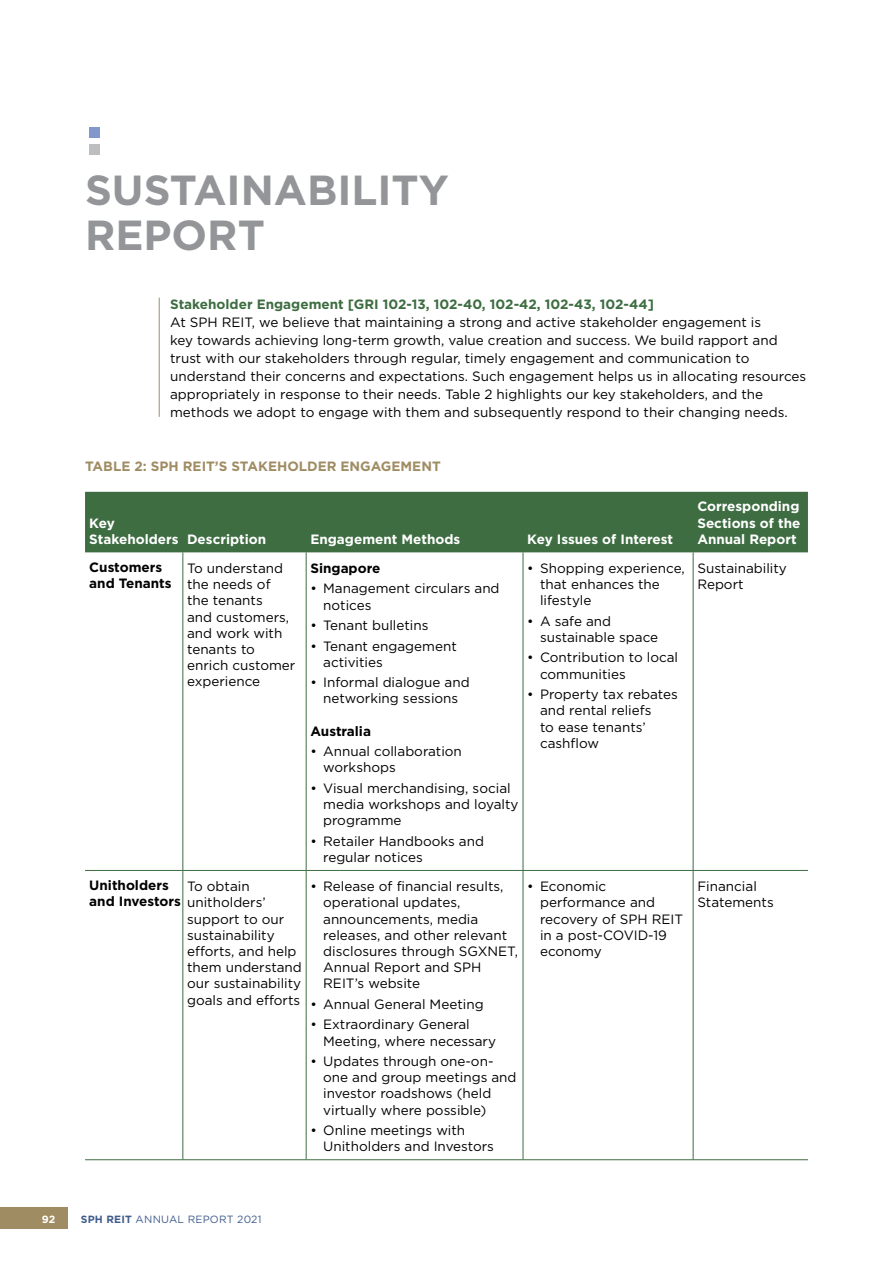
<style>
.page{position:relative;width:893px;height:1263px;background:#fff}
.page>*{position:absolute;margin:0;border:0;box-sizing:border-box;transform-origin:0 0}
.t1{font:700 42px/45px "Gotham";color:#939598}
.t2{font:13.5px/16.2px "Gotham";color:#000}
.t3{font:700 13.5px/16.2px "Gotham";color:#fff}
.t4{font:700 13.5px "Gotham";color:#3d6d41}
.t5{font:700 13.5px/16.2px "Gotham";color:#000}
.t6{font:700 13.5px "Gotham";color:#9f8c62}
.t7{font:10.5px "Gotham";letter-spacing:.02em;color:#3f5c8c}
.t8{font:700 10.5px "Gotham";color:#fff}
.s1{font-weight:700}
</style>
<div class="page">
<div style="left:89px;top:128px;width:10px;height:10px;background:#8298cd"></div>
<div style="left:89px;top:145px;width:10px;height:10px;background:#bcbec0"></div>
<hr style="left:159px;top:298px;width:1px;height:119px;background:#9f8c62">
<div style="left:85px;top:492px;width:723px;height:60px;background:#3d6d41"></div>
<hr style="left:183px;top:552px;width:1px;height:318px;background:#3d6d41">
<hr style="left:306px;top:552px;width:1px;height:318px;background:#3d6d41">
<hr style="left:523px;top:552px;width:1px;height:318px;background:#3d6d41">
<hr style="left:693px;top:552px;width:1px;height:318px;background:#3d6d41">
<hr style="left:85px;top:870px;width:98px;height:1px;background:#3d6d41">
<hr style="left:183px;top:870px;width:123px;height:1px;background:#3d6d41">
<hr style="left:183px;top:871px;width:1px;height:288px;background:#3d6d41">
<hr style="left:306px;top:870px;width:217px;height:1px;background:#3d6d41">
<hr style="left:306px;top:871px;width:1px;height:288px;background:#3d6d41">
<hr style="left:523px;top:870px;width:170px;height:1px;background:#3d6d41">
<hr style="left:523px;top:871px;width:1px;height:288px;background:#3d6d41">
<hr style="left:693px;top:870px;width:115px;height:1px;background:#3d6d41">
<hr style="left:693px;top:871px;width:1px;height:288px;background:#3d6d41">
<hr style="left:85px;top:1159px;width:98px;height:1px;background:#3d6d41">
<hr style="left:183px;top:1159px;width:123px;height:1px;background:#3d6d41">
<hr style="left:306px;top:1159px;width:217px;height:1px;background:#3d6d41">
<hr style="left:523px;top:1159px;width:170px;height:1px;background:#3d6d41">
<hr style="left:693px;top:1159px;width:115px;height:1px;background:#3d6d41">
<div style="left:0;top:1208px;width:68px;height:21px;background:#9f8c62"></div>
<h1 class="t1" style="left:85px;top:167px;width:365px">SUSTAINABILITY<br>REPORT</h1>
<p class="t4" style="left:170px;top:296px;width:485px">Stakeholder Engagement [GRI 102-13, 102-40, 102-42, 102-43, 102-44]</p>
<p class="t2" style="left:170px;top:313px;width:638px;line-height:18px">At SPH REIT, we believe that maintaining a strong and active stakeholder engagement is<br>key towards achieving long-term growth, value creation and success. We build rapport and trust with our stakeholders through regular, timely engagement and communication to understand their concerns and expectations. Such engagement helps us in allocating resources appropriately in response to their needs. Table 2 highlights our key stakeholders, and the methods we adopt to engage with them and subsequently respond to their changing needs.</p>
<p class="t6" style="left:85px;top:458px;width:357px">TABLE 2: SPH REIT’S STAKEHOLDER ENGAGEMENT</p>
<p class="t3" style="left:89px;top:514px;width:178px">Key<br>Stakeholders Description</p>
<p class="t3" style="left:310px;top:531px;width:151px">Engagement Methods</p>
<p class="t3" style="left:527px;top:531px;width:147px">Key Issues of Interest</p>
<p class="t5" style="left:89px;top:559px;width:84px">Customers and Tenants</p>
<p class="t2" style="left:187px;top:560px;width:110px">To understand the needs of the tenants<br>and customers, and work with tenants to enrich customer experience</p>
<p class="t5" style="left:310px;top:560px;width:72px">Singapore</p>
<p class="t2" style="left:323px;top:580px;width:178px;text-indent:-13px">• Management circulars and notices</p>
<p class="t2" style="left:310px;top:617px;width:120px">• Tenant bulletins</p>
<p class="t2" style="left:323px;top:637px;width:135px;text-indent:-13px">• Tenant engagement activities</p>
<p class="t2" style="left:310px;top:674px;width:161px;text-align:center">• Informal dialogue and networking sessions</p>
<p class="t5" style="left:310px;top:722px;width:62px">Australia</p>
<p class="t2" style="left:323px;top:743px;width:140px;text-indent:-13px">• Annual collaboration workshops</p>
<p class="t2" style="left:323px;top:780px;width:197px;text-indent:-13px">• Visual merchandising, social media workshops and loyalty programme</p>
<p class="t2" style="left:323px;top:833px;width:162px;text-indent:-13px">• Retailer Handbooks and regular notices</p>
<p class="t2" style="left:540px;top:560px;width:146px;text-indent:-13px">• Shopping experience, that enhances the lifestyle</p>
<p class="t2" style="left:540px;top:613px;width:120px;text-indent:-13px">• A safe and sustainable space</p>
<p class="t2" style="left:540px;top:649px;width:140px;text-indent:-13px">• Contribution to local communities</p>
<p class="t2" style="left:540px;top:686px;width:139px;text-indent:-13px">• Property tax rebates and rental reliefs<br>to ease tenants’ cashflow</p>
<p class="t3" style="left:697px;top:498px;width:104px;text-align:justify">Corresponding Sections of the Annual Report</p>
<p class="t2" style="left:697px;top:560px;width:91px">Sustainability<br>Report</p>
<p class="t5" style="left:89px;top:877px;width:93px">Unitholders and Investors</p>
<p class="t2" style="left:187px;top:878px;width:116px">To obtain unitholders’ support to our sustainability efforts, and help them understand our sustainability goals and efforts</p>
<p class="t2" style="left:323px;top:878px;width:196px;text-indent:-13px">• Release of financial results, operational updates, announcements, media releases, and other relevant disclosures through SGXNET,<br>Annual Report and SPH<br>REIT’s website</p>
<p class="t2" style="left:310px;top:996px;width:175px">• Annual General Meeting</p>
<p class="t2" style="left:323px;top:1016px;width:174px;text-indent:-13px">• Extraordinary General<br>Meeting, where necessary</p>
<p class="t2" style="left:323px;top:1053px;width:195px;text-indent:-13px">• Updates through one-on&shy;one and group meetings and investor roadshows (held virtually where possible)</p>
<p class="t2" style="left:323px;top:1122px;width:172px;text-indent:-13px">• Online meetings with<br>Unitholders and Investors</p>
<p class="t2" style="left:540px;top:878px;width:145px;text-indent:-13px">• Economic performance and recovery of SPH REIT in a post-COVID-19 economy</p>
<p class="t2" style="left:697px;top:878px;width:78px">Financial<br>Statements</p>
<p class="t8" style="left:42px;top:1213px;width:15px">92</p>
<p class="t7" style="left:81px;top:1213px;width:182px"><span class="s1">SPH REIT</span> ANNUAL REPORT 2021</p>
</div>
